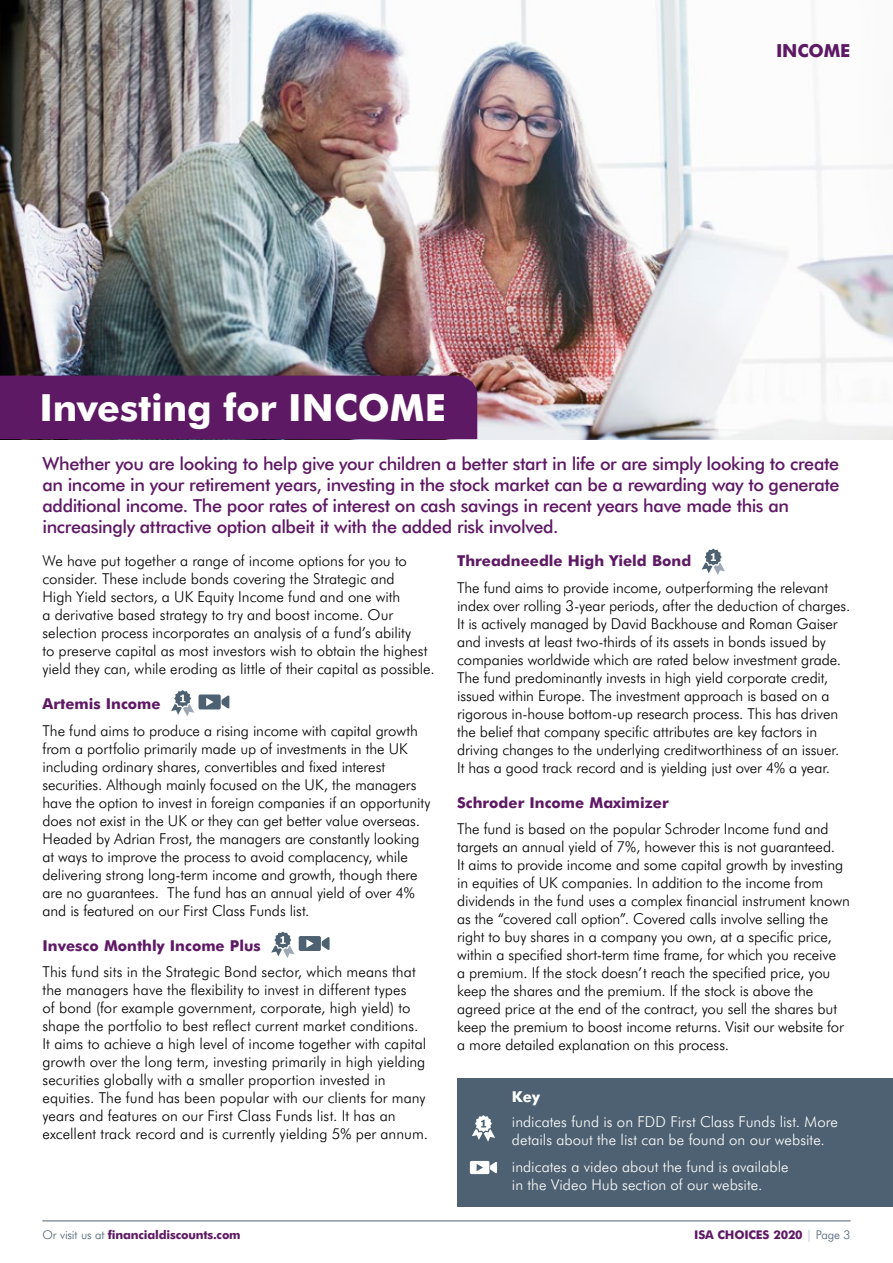
<style>
.page{position:relative;width:893px;height:1263px;background:#fff}
.page>*{position:absolute;margin:0;border:0;box-sizing:border-box;transform-origin:0 0}
.t1{font:700 37.5px "Futura BT";letter-spacing:-.005em;color:#fff}
.t2{font:500 18px/21px "Futura BT";letter-spacing:-.025em;color:#5e1964}
.t3{font:700 18px "Futura BT";letter-spacing:-.01em;color:#5e1964}
.t4{font:300 15px/18px "Futura BT";letter-spacing:-.005em;color:#000}
.t5{font:300 15px/18px "Futura BT";letter-spacing:.005em;color:#fff}
.t6{font:700 15px "Futura BT";color:#5e1964}
.t7{font:700 15px "Futura BT";color:#fff}
.t8{font:700 12px "Futura BT";letter-spacing:-.015em;color:#5e1964}
.s1{font-weight:300;color:#4d6172}
.s2{font-weight:300;color:#9ea8b4}
</style>
<div class="page">
<img style="left:0;top:0;width:893px;height:439px">
<div style="left:0;top:376px;width:477px;height:63px;background:#5e1964"></div>
<svg style="left:171px;top:690px;width:58px;height:26px"></svg>
<svg style="left:271px;top:931px;width:59px;height:27px"></svg>
<svg style="left:702px;top:548px;width:23px;height:27px"></svg>
<hr style="left:43px;top:1220px;width:807px;height:1px;background:#9ea8b4">
<div style="left:457px;top:1078px;width:436px;height:129px;background:#4d6172"></div>
<svg style="left:470px;top:1161px;width:27px;height:13px"></svg>
<svg style="left:472px;top:1115px;width:23px;height:27px"></svg>
<h1 class="t1" style="left:40px;top:385px;width:408px">Investing for INCOME</h1>
<p class="t3" style="left:776px;top:40px;width:76px">INCOME</p>
<p class="t2" style="left:43px;top:453px;width:798px">Whether you are looking to help give your children a better start in life or are simply looking to create an income in your retirement years, investing in the stock market can be a rewarding way to generate additional income. The poor rates of interest on cash savings in recent years have made this an increasingly attractive option albeit it with the added risk involved.</p>
<p class="t4" style="left:43px;top:551px;width:394px">We have put together a range of income options for you to consider. These include bonds covering the Strategic and<br>High Yield sectors, a UK Equity Income fund and one with<br>a derivative based strategy to try and boost income. Our selection process incorporates an analysis of a fund’s ability<br>to preserve capital as most investors wish to obtain the highest yield they can, while eroding as little of their capital as possible.</p>
<p class="t6" style="left:43px;top:694px;width:120px">Artemis Income</p>
<p class="t4" style="left:43px;top:721px;width:390px">The fund aims to produce a rising income with capital growth from a portfolio primarily made up of investments in the UK including ordinary shares, convertibles and fixed interest securities. Although mainly focused on the UK, the managers have the option to invest in foreign companies if an opportunity does not exist in the UK or they can get better value overseas.<br>Headed by Adrian Frost, the managers are constantly looking at ways to improve the process to avoid complacency, while delivering strong long-term income and growth, though there are no guarantees. The fund has an annual yield of over 4% and is featured on our First Class Funds list.</p>
<p class="t6" style="left:43px;top:936px;width:220px">Invesco Monthly Income Plus</p>
<p class="t4" style="left:43px;top:963px;width:387px">This fund sits in the Strategic Bond sector, which means that the managers have the flexibility to invest in different types<br>of bond (for example government, corporate, high yield) to shape the portfolio to best reflect current market conditions.<br>It aims to achieve a high level of income together with capital growth over the long term, investing primarily in high yielding securities globally with a smaller proportion invested in equities. The fund has been popular with our clients for many years and features on our First Class Funds list. It has an excellent track record and is currently yielding 5% per annum.</p>
<p class="t6" style="left:457px;top:552px;width:236px">Threadneedle High Yield Bond</p>
<p class="t4" style="left:457px;top:578px;width:395px">The fund aims to provide income, outperforming the relevant index over rolling 3-year periods, after the deduction of charges.<br>It is actively managed by David Backhouse and Roman Gaiser and invests at least two-thirds of its assets in bonds issued by companies worldwide which are rated below investment grade.<br>The fund predominantly invests in high yield corporate credit, issued within Europe. The investment approach is based on a rigorous in-house bottom-up research process. This has driven the belief that company specific attributes are key factors in driving changes to the underlying creditworthiness of an issuer.<br>It has a good track record and is yielding just over 4% a year.</p>
<p class="t6" style="left:457px;top:793px;width:213px">Schroder Income Maximizer</p>
<p class="t4" style="left:457px;top:820px;width:394px">The fund is based on the popular Schroder Income fund and targets an annual yield of 7%, however this is not guaranteed.<br>It aims to provide income and some capital growth by investing in equities of UK companies. In addition to the income from dividends in the fund uses a complex financial instrument known as the “covered call option”. Covered calls involve selling the right to buy shares in a company you own, at a specific price, within a specified short-term time frame, for which you receive<br>a premium. If the stock doesn’t reach the specified price, you keep the shares and the premium. If the stock is above the agreed price at the end of the contract, you sell the shares but keep the premium to boost income returns. Visit our website for a more detailed explanation on this process.</p>
<p class="t7" style="left:512px;top:1088px;width:30px">Key</p>
<p class="t5" style="left:512px;top:1112px;width:328px">indicates fund is on FDD First Class Funds list. More details about the list can be found on our website.</p>
<p class="t5" style="left:512px;top:1158px;width:278px">indicates a video about the fund is available in the Video Hub section of our website.</p>
<p class="t8" style="left:43px;top:1227px;width:200px"><span class="s1">Or visit us at</span> financialdiscounts.com</p>
<p class="t8" style="left:694px;top:1227px;width:158px">ISA CHOICES 2020 <span class="s2">|</span> <span class="s1">Page 3</span></p>
</div>
